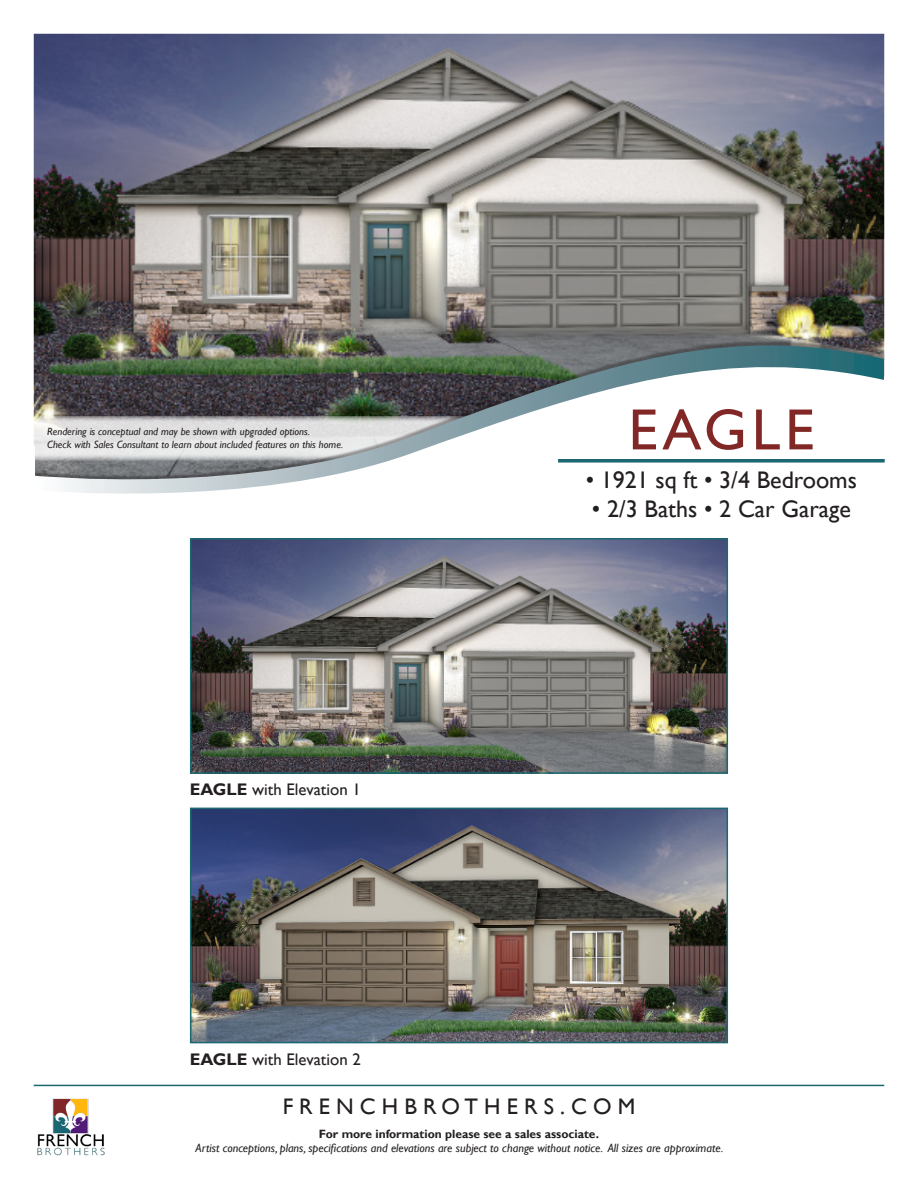
<style>
.page{position:relative;width:918px;height:1188px;background:#fff}
.page>*{position:absolute;margin:0;border:0;box-sizing:border-box;transform-origin:0 0}
.t1{font:58.5px "Gill Sans";letter-spacing:.08em;color:#812827}
.t2{font:24px "Gill Sans";color:#231f20}
.t3{font:22.5px "Gill Sans";letter-spacing:.27em;color:#231f20}
.t4{font:16.8px "Gill Sans";color:#231f20}
.t5{font:italic 12px/14.4px "Gill Sans";color:#231f20;text-align:center}
.t6{font:italic 10.5px/12.6px "Gill Sans";color:#231f20}
.s1{font-weight:700}
.s2{font-weight:700;font-style:normal}
</style>
<div class="page">
<img style="left:34px;top:34px;width:850px;height:306px">
<hr style="left:34px;top:1085px;width:850px;height:1px;background:#1b6772">
<img style="left:37px;top:1098px;width:68px;height:57px">
<img style="left:193px;top:541px;width:532px;height:230px">
<div style="left:190px;top:538px;width:538px;height:236px;border:2px solid #1b6772"></div>
<img style="left:193px;top:811px;width:532px;height:229px">
<div style="left:190px;top:808px;width:538px;height:235px;border:2px solid #1b6772"></div>
<div style="left:31px;top:340px;width:855px;height:152px;background:#231f20;opacity:.42"></div>
<img style="left:33px;top:345px;width:851px;height:149px">
<div style="left:20px;top:446px;width:14px;height:75px;background:#fff"></div>
<div style="left:885px;top:334px;width:15px;height:75px;background:#fff"></div>
<p class="t6" style="left:47px;top:426px;width:298px">Rendering is conceptual and may be shown with upgraded options.<br>Check with Sales Consultant to learn about included features on this home.</p>
<p class="t4" style="left:190px;top:780px;width:172px"><span class="s1">EAGLE</span> with Elevation 1</p>
<p class="t4" style="left:190px;top:1049px;width:172px"><span class="s1">EAGLE</span> with Elevation 2</p>
<p class="t1" style="left:628px;top:396px;width:187px">EAGLE</p>
<p class="t2" style="left:586px;top:466px;width:273px">• 1921 sq ft • 3/4 Bedrooms</p>
<p class="t2" style="left:592px;top:495px;width:261px">• 2/3 Baths • 2 Car Garage</p>
<p class="t3" style="left:283px;top:1093px;width:354px">FRENCHBROTHERS.COM</p>
<p class="t5" style="left:196px;top:1127px;width:529px"><span class="s2">For more information please see a sales associate.<br></span>Artist conceptions, plans, specifications and elevations are subject to change without notice. All sizes are approximate.</p>
</div>
